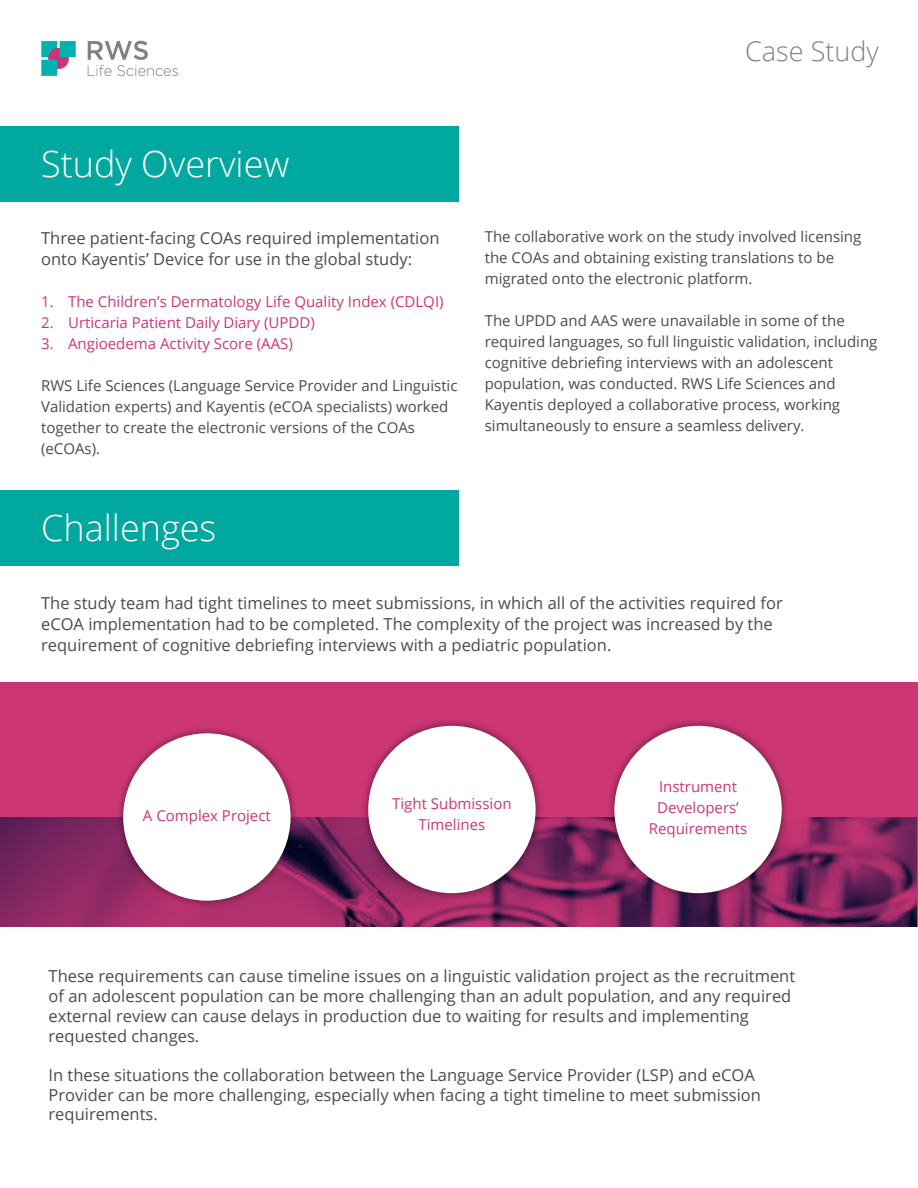
<style>
.page{position:relative;width:918px;height:1188px;background:#fff}
.page>*{position:absolute;margin:0;border:0;box-sizing:border-box;transform-origin:0 0}
.t1{font:300 36px "Open Sans";color:#fff}
.t2{font:300 27px "Open Sans";color:#808184}
.t3{font:16.5px/19.8px "Open Sans";color:#4b4b4c}
.t4{font:15px/21px "Open Sans";color:#4b4b4c}
.t5{font:15px "Open Sans";color:#cd3674}
</style>
<div class="page">
<img style="left:0;top:817px;width:917px;height:110px">
<div style="left:0;top:683px;width:918px;height:134px;background:#cd3674"></div>
<div style="left:115px;top:725px;width:184px;height:184px;background:#000;opacity:.49"></div>
<div style="left:123px;top:733px;width:168px;height:168px;background:#fff;border-radius:50%"></div>
<div style="left:606px;top:718px;width:184px;height:183px;background:#000;opacity:.49"></div>
<div style="left:614px;top:726px;width:168px;height:167px;background:#fff;border-radius:50%"></div>
<div style="left:360px;top:718px;width:184px;height:183px;background:#000;opacity:.49"></div>
<div style="left:368px;top:726px;width:168px;height:167px;background:#fff;border-radius:50%"></div>
<img style="left:41px;top:40px;width:137px;height:37px">
<div style="left:0;top:126px;width:459px;height:76px;background:#00a89f"></div>
<div style="left:0;top:490px;width:459px;height:76px;background:#00a89f"></div>
<p class="t2" style="left:745px;top:33px;width:135px">Case Study</p>
<p class="t1" style="left:41px;top:139px;width:250px">Study Overview</p>
<p class="t3" style="left:41px;top:227px;width:400px;line-height:21px">Three patient-facing COAs required implementation onto Kayentis’ Device for use in the global study:</p>
<p class="t5" style="left:41px;top:291px;width:404px">1. The Children’s Dermatology Life Quality Index (CDLQI)</p>
<p class="t5" style="left:41px;top:312px;width:275px">2. Urticaria Patient Daily Diary (UPDD)</p>
<p class="t5" style="left:41px;top:333px;width:253px">3. Angioedema Activity Score (AAS)</p>
<p class="t4" style="left:41px;top:374px;width:418px">RWS Life Sciences (Language Service Provider and Linguistic Validation experts) and Kayentis (eCOA specialists) worked together to create the electronic versions of the COAs (eCOAs).</p>
<p class="t1" style="left:41px;top:503px;width:177px">Challenges</p>
<p class="t4" style="left:485px;top:226px;width:378px">The collaborative work on the study involved licensing the COAs and obtaining existing translations to be migrated onto the electronic platform.</p>
<p class="t4" style="left:485px;top:310px;width:394px">The UPDD and AAS were unavailable in some of the required languages, so full linguistic validation, including cognitive debriefing interviews with an adolescent population, was conducted. RWS Life Sciences and Kayentis deployed a collaborative process, working simultaneously to ensure a seamless delivery.</p>
<p class="t3" style="left:41px;top:592px;width:743px;line-height:21px">The study team had tight timelines to meet submissions, in which all of the activities required for eCOA implementation had to be completed. The complexity of the project was increased by the requirement of cognitive debriefing interviews with a pediatric population.</p>
<p class="t5" style="left:143px;top:806px;width:129px">A Complex Project</p>
<p class="t5" style="left:392px;top:794px;width:121px">Tight Submission</p>
<p class="t5" style="left:419px;top:815px;width:68px">Timelines</p>
<p class="t5" style="left:659px;top:776px;width:80px">Instrument</p>
<p class="t5" style="left:657px;top:797px;width:83px">Developers’</p>
<p class="t5" style="left:649px;top:818px;width:100px">Requirements</p>
<p class="t3" style="left:49px;top:966px;width:748px">These requirements can cause timeline issues on a linguistic validation project as the recruitment of an adolescent population can be more challenging than an adult population, and any required external review can cause delays in production due to waiting for results and implementing requested changes.</p>
<p class="t3" style="left:49px;top:1065px;width:714px">In these situations the collaboration between the Language Service Provider (LSP) and eCOA<br>Provider can be more challenging, especially when facing a tight timeline to meet submission</p>
<p class="t3" style="left:49px;top:1103px;width:111px">requirements.</p>
</div>
